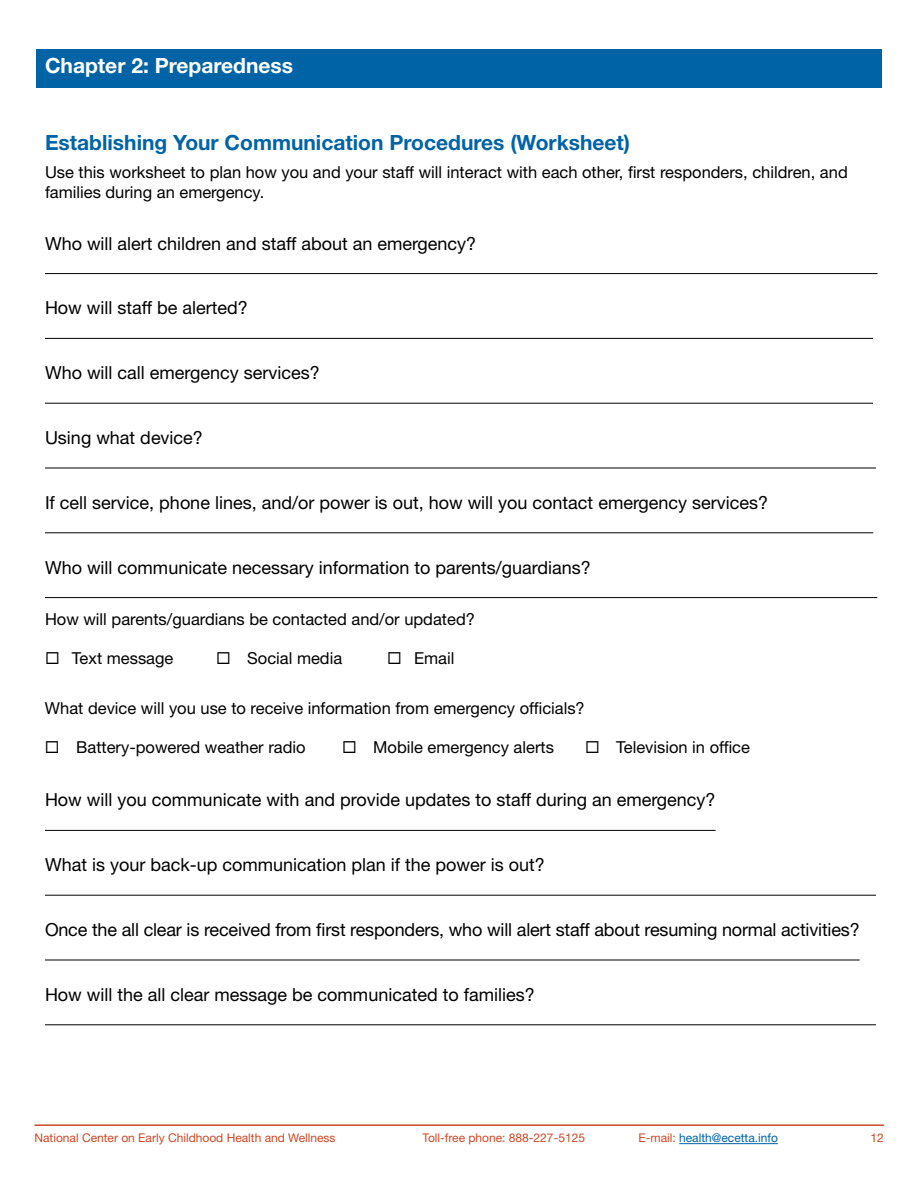
<style>
.page{position:relative;width:918px;height:1188px;background:#fff}
.page>*{position:absolute;margin:0;border:0;box-sizing:border-box;transform-origin:0 0}
.t1{font:700 21px "Helvetica Neue LT Std";color:#0063a6}
.t2{font:700 21px "Helvetica Neue LT Std";color:#fff}
.t3{font:18px "Helvetica Neue LT Std";color:#000}
.t4{font:16.5px/19.5px "Helvetica Neue LT Std";color:#000}
.t5{font:12px "Helvetica Neue LT Std";color:#ca4828}
.t6{font:12px "Helvetica Neue LT Std";color:#0063a6}
.s1{color:#ca4828}
</style>
<div class="page">
<hr style="left:34px;top:1124px;width:850px;height:2px;background:#ca4828">
<hr style="left:679px;top:1143px;width:99px;height:1px;background:#0063a6">
<hr style="left:45px;top:273px;width:833px;height:1px;background:#000">
<hr style="left:45px;top:338px;width:828px;height:1px;background:#000">
<hr style="left:45px;top:403px;width:828px;height:1px;background:#000">
<hr style="left:45px;top:468px;width:831px;height:1px;background:#000">
<hr style="left:45px;top:533px;width:828px;height:1px;background:#000">
<hr style="left:45px;top:597px;width:832px;height:1px;background:#000">
<hr style="left:45px;top:830px;width:671px;height:1px;background:#000">
<hr style="left:45px;top:895px;width:831px;height:1px;background:#000">
<hr style="left:45px;top:960px;width:815px;height:1px;background:#000">
<hr style="left:45px;top:1025px;width:831px;height:1px;background:#000">
<div style="left:36px;top:49px;width:846px;height:39px;background:#0063a6"></div>
<h1 class="t2" style="left:45px;top:52px;width:250px">Chapter 2: Preparedness</h1>
<h2 class="t1" style="left:45px;top:130px;width:587px">Establishing Your Communication Procedures (Worksheet)</h2>
<p class="t4" style="left:45px;top:163px;width:804px">Use this worksheet to plan how you and your staff will interact with each other, first responders, children, and families during an emergency.</p>
<p class="t3" style="left:45px;top:232px;width:433px">Who will alert children and staff about an emergency?</p>
<p class="t3" style="left:45px;top:297px;width:204px">How will staff be alerted?</p>
<p class="t3" style="left:45px;top:362px;width:276px">Who will call emergency services?</p>
<p class="t3" style="left:45px;top:427px;width:160px">Using what device?</p>
<p class="t3" style="left:45px;top:492px;width:725px">If cell service, phone lines, and/or power is out, how will you contact emergency services?</p>
<p class="t3" style="left:45px;top:556px;width:547px">Who will communicate necessary information to parents/guardians?</p>
<p class="t4" style="left:45px;top:609px;width:431px">How will parents/guardians be contacted and/or updated?</p>
<p class="t4" style="left:45px;top:648px;width:130px">◻ Text message</p>
<p class="t4" style="left:216px;top:648px;width:128px">◻ Social media</p>
<p class="t4" style="left:387px;top:648px;width:69px">◻ Email</p>
<p class="t4" style="left:45px;top:698px;width:541px">What device will you use to receive information from emergency officials?</p>
<p class="t4" style="left:45px;top:737px;width:262px">◻ Battery-powered weather radio</p>
<p class="t4" style="left:342px;top:737px;width:213px">◻ Mobile emergency alerts</p>
<p class="t4" style="left:585px;top:737px;width:167px">◻ Television in office</p>
<p class="t3" style="left:45px;top:789px;width:672px">How will you communicate with and provide updates to staff during an emergency?</p>
<p class="t3" style="left:45px;top:854px;width:501px">What is your back-up communication plan if the power is out?</p>
<p class="t3" style="left:45px;top:919px;width:816px">Once the all clear is received from first responders, who will alert staff about resuming normal activities?</p>
<p class="t3" style="left:45px;top:984px;width:491px">How will the all clear message be communicated to families?</p>
<p class="t5" style="left:34px;top:1131px;width:303px">National Center on Early Childhood Health and Wellness</p>
<p class="t5" style="left:423px;top:1131px;width:164px">Toll-free phone: 888-227-5125</p>
<p class="t6" style="left:639px;top:1131px;width:141px"><span class="s1">E-mail:</span> health@ecetta.info</p>
<p class="t5" style="left:870px;top:1131px;width:15px">12</p>
</div>
